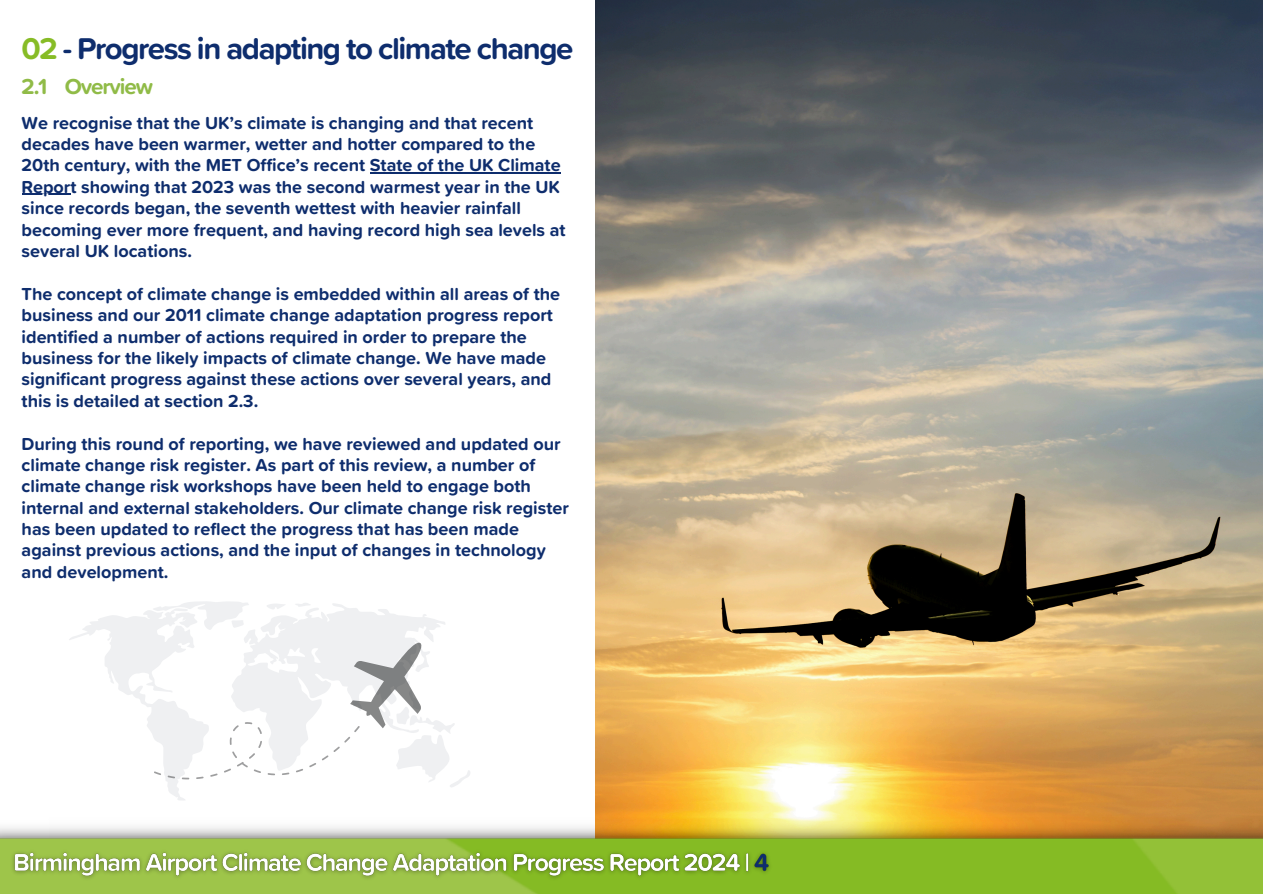
<style>
.page{position:relative;width:1263px;height:894px;background:#fff}
.page>*{position:absolute;margin:0;border:0;box-sizing:border-box;transform-origin:0 0}
.t1{font:700 31.2px "Proxima Soft";letter-spacing:-.045em;color:#0e2d6d}
.t2{font:700 22.5px "Proxima Soft";letter-spacing:-.05em;color:#90bb47}
.t3{font:700 18px/21.3px "Proxima Soft";color:#0e2d6d}
.s1{color:#87bc26}
</style>
<div class="page">
<img style="left:596px;top:0;width:666px;height:817px">
<img style="left:0;top:817px;width:1263px;height:76px">
<svg style="left:69px;top:601px;width:401px;height:199px"></svg>
<hr style="left:370px;top:172px;width:191px;height:2px;background:#0e2d6d">
<hr style="left:22px;top:194px;width:48px;height:1px;background:#0e2d6d">
<img style="left:6px;top:843px;width:772px;height:42px">
<p class="t1" style="left:22px;top:34px;width:553px"><span class="s1">02</span> - Progress in adapting to climate change</p>
<h1 class="t2" style="left:22px;top:77px;width:133px">2.1 Overview</h1>
<h3 class="t3" style="left:22px;top:113px;width:541px">We recognise that the UK’s climate is changing and that recent decades have been warmer, wetter and hotter compared to the<br>20th century, with the MET Office’s recent State of the UK Climate</h3>
<p class="t3" style="left:22px;top:177px;width:546px">Report showing that 2023 was the second warmest year in the UK since records began, the seventh wettest with heavier rainfall becoming ever more frequent, and having record high sea levels at several UK locations.</p>
<p class="t3" style="left:22px;top:284px;width:540px">The concept of climate change is embedded within all areas of the business and our 2011 climate change adaptation progress report identified a number of actions required in order to prepare the business for the likely impacts of climate change. We have made</p>
<p class="t3" style="left:22px;top:369px;width:531px">significant progress against these actions over several years, and this is detailed at section 2.3.</p>
<p class="t3" style="left:22px;top:433px;width:549px">During this round of reporting, we have reviewed and updated our climate change risk register. As part of this review, a number of climate change risk workshops have been held to engage both internal and external stakeholders. Our climate change risk register</p>
<p class="t3" style="left:22px;top:519px;width:526px">has been updated to reflect the progress that has been made against previous actions, and the input of changes in technology and development.</p>
</div>
